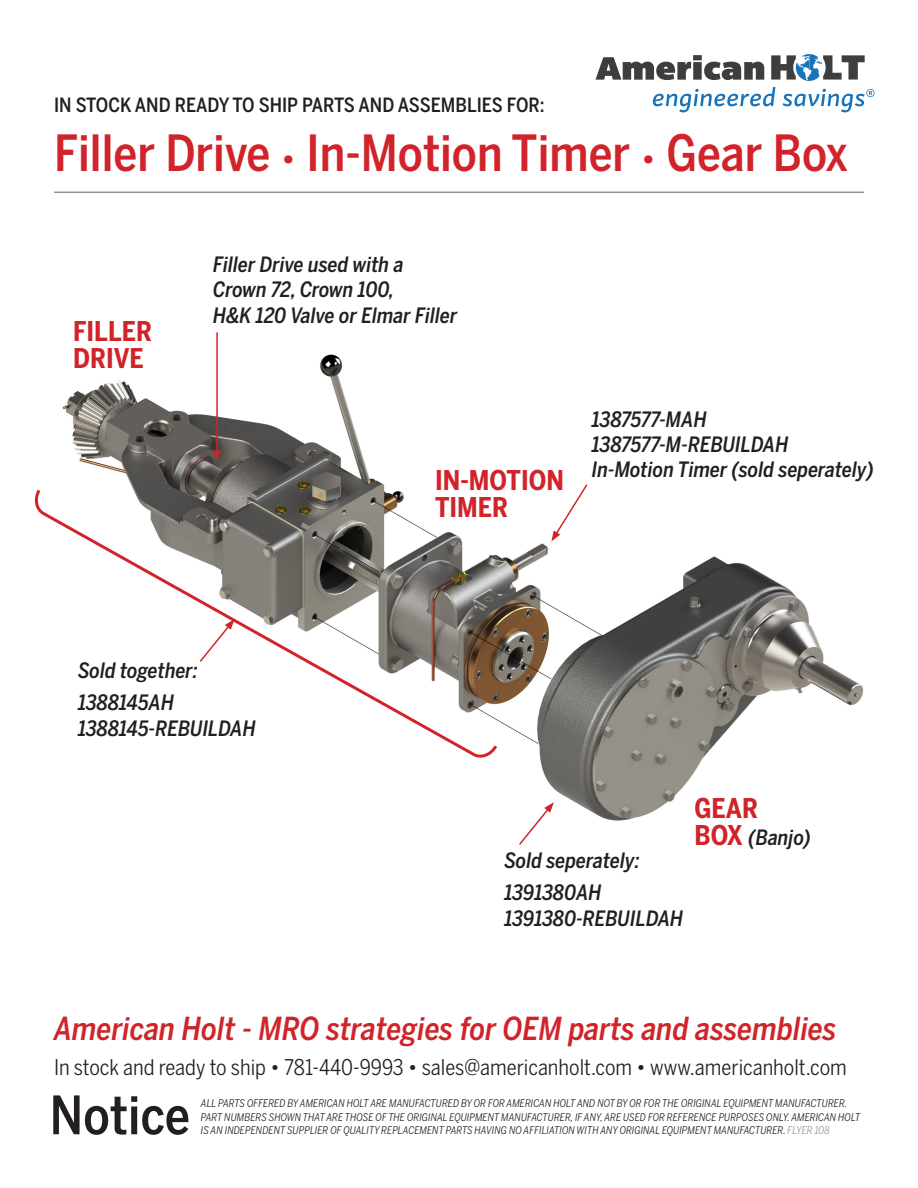
<style>
.page{position:relative;width:918px;height:1188px;background:#fff}
.page>*{position:absolute;margin:0;border:0;box-sizing:border-box;transform-origin:0 0}
.t1{font:500 52.5px "Benton Sans Condensed";color:#231f20}
.t2{font:500 49.5px "Benton Sans Condensed";color:#d1232a}
.t3{font:italic 500 31.5px "Benton Sans Condensed";color:#d1232a}
.t4{font:700 27px/27px "Benton Sans Condensed";color:#d1232a}
.t5{font:21.45px "Benton Sans Condensed";color:#231f20}
.t6{font:italic 500 21px/25.2px "Benton Sans Condensed";color:#231f20}
.t7{font:500 19.5px "Benton Sans Condensed";color:#231f20}
.t8{font:italic 10.5px/13.5px "Benton Sans Condensed";color:#231f20}
.s1{font-size:33px}
.s2{font-weight:700;font-style:normal;font-size:27px;color:#d1232a}
.s3{color:#939598}
</style>
<div class="page">
<svg style="left:595px;top:55px;width:169px;height:25px"></svg>
<svg style="left:653px;top:87px;width:123px;height:25px"></svg>
<svg style="left:771px;top:54px;width:94px;height:27px"></svg>
<svg style="left:783px;top:89px;width:91px;height:23px"></svg>
<img style="left:62px;top:354px;width:802px;height:467px">
<hr style="left:54px;top:192px;width:810px;height:1px;background:#939598">
<hr style="left:216px;top:332px;width:2px;height:121px;background:#d1232a">
<svg style="left:213px;top:450px;width:8px;height:11px"></svg>
<svg style="left:551px;top:483px;width:38px;height:58px"></svg>
<svg style="left:518px;top:802px;width:36px;height:43px"></svg>
<svg style="left:34px;top:486px;width:466px;height:277px"></svg>
<svg style="left:198px;top:619px;width:36px;height:45px"></svg>
<p class="t7" style="left:54px;top:93px;width:492px">IN STOCK AND READY TO SHIP PARTS AND ASSEMBLIES FOR:</p>
<p class="t2" style="left:54px;top:123px;width:796px">Filler Drive <span class="s1">•</span> In-Motion Timer <span class="s1">•</span> Gear Box</p>
<p class="t4" style="left:73px;top:318px;width:80px">FILLER<br>DRIVE</p>
<p class="t6" style="left:213px;top:252px;width:246px">Filler Drive used with a<br>Crown 72, Crown 100,<br>H&amp;K 120 Valve or Elmar Filler</p>
<p class="t4" style="left:435px;top:467px;width:130px">IN-MOTION<br>TIMER</p>
<p class="t6" style="left:592px;top:407px;width:284px">1387577-MAH<br>1387577-M-REBUILDAH<br>In-Motion Timer (sold seperately)</p>
<p class="t6" style="left:78px;top:658px;width:122px">Sold together:</p>
<p class="t6" style="left:78px;top:690px;width:179px">1388145AH<br>1388145-REBUILDAH</p>
<p class="t4" style="left:694px;top:794px;width:65px">GEAR</p>
<p class="t6" style="left:694px;top:824px;width:118px"><span class="s2">BOX</span> (Banjo)</p>
<p class="t6" style="left:504px;top:848px;width:137px">Sold seperately:</p>
<p class="t6" style="left:504px;top:880px;width:180px">1391380AH<br>1391380-REBUILDAH</p>
<h3 class="t3" style="left:54px;top:1009px;width:784px">American Holt - MRO strategies for OEM parts and assemblies</h3>
<h3 class="t5" style="left:54px;top:1054px;width:794px">In stock and ready to ship • 781-440-9993 • sales@americanholt.com • www.americanholt.com</h3>
<h1 class="t1" style="left:50px;top:1083px;width:142px">Notice</h1>
<p class="t8" style="left:201px;top:1097px;width:661px">ALL PARTS OFFERED BY AMERICAN HOLT ARE MANUFACTURED BY OR FOR AMERICAN HOLT AND NOT BY OR FOR THE ORIGINAL EQUIPMENT MANUFACTURER.<br>PART NUMBERS SHOWN THAT ARE THOSE OF THE ORIGINAL EQUIPMENT MANUFACTURER, IF ANY, ARE USED FOR REFERENCE PURPOSES ONLY. AMERICAN HOLT</p>
<p class="t8" style="left:201px;top:1124px;width:630px">IS AN INDEPENDENT SUPPLIER OF QUALITY REPLACEMENT PARTS HAVING NO AFFILIATION WITH ANY ORIGINAL EQUIPMENT MANUFACTURER. <span class="s3">FLYER 108</span></p>
</div>
